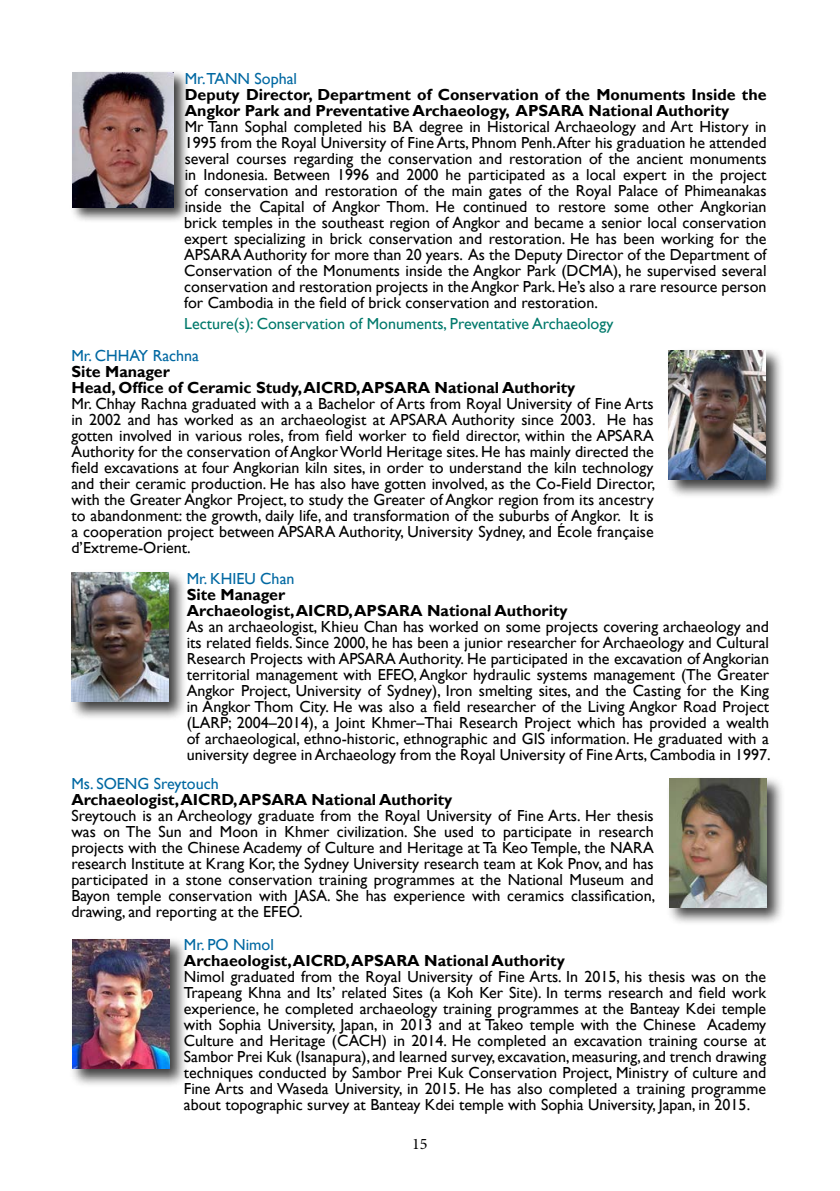
<style>
.page{position:relative;width:840px;height:1191px;background:#fff}
.page>*{position:absolute;margin:0;border:0;box-sizing:border-box;transform-origin:0 0}
.t1{font:16px/16px "Gill Sans";color:#000;text-align:justify}
.t2{font:700 16px/16px "Gill Sans";color:#000}
.t3{font:16px "Gill Sans";color:#0068a2}
.t4{font:16px "Gill Sans";color:#00796b}
.t5{font:16px "Minion Pro";color:#000}
</style>
<div class="page">
<div style="left:69px;top:70px;width:121px;height:153px;background:#000;opacity:.75"></div>
<img style="left:72px;top:72px;width:101px;height:135px">
<div style="left:665px;top:347px;width:119px;height:151px;background:#000;opacity:.75"></div>
<img style="left:668px;top:350px;width:97px;height:129px">
<div style="left:69px;top:570px;width:118px;height:151px;background:#000;opacity:.75"></div>
<img style="left:72px;top:572px;width:97px;height:130px">
<div style="left:665px;top:775px;width:119px;height:151px;background:#000;opacity:.75"></div>
<img style="left:668px;top:778px;width:97px;height:129px">
<div style="left:69px;top:936px;width:119px;height:151px;background:#000;opacity:.75"></div>
<img style="left:72px;top:939px;width:97px;height:129px">
<p class="t3" style="left:185px;top:69px;width:114px">Mr.TANN Sophal</p>
<p class="t2" style="left:185px;top:87px;width:583px">Deputy Director, Department of Conservation of the Monuments Inside the<br>Angkor Park and Preventative Archaeology, APSARA National Authority</p>
<p class="t1" style="left:184px;top:119px;width:583px">Mr Tann Sophal completed his BA degree in Historical Archaeology and Art History in 1995 from the Royal University of Fine Arts, Phnom Penh.After his graduation he attended several courses regarding the conservation and restoration of the ancient monuments in Indonesia. Between 1996 and 2000 he participated as a local expert in the project of conservation and restoration of the main gates of the Royal Palace of Phimeanakas inside the Capital of Angkor Thom. He continued to restore some other Angkorian brick temples in the southeast region of Angkor and became a senior local conservation expert specializing in brick conservation and restoration. He has been working for the APSARA Authority for more than 20 years. As the Deputy Director of the Department of Conservation of the Monuments inside the Angkor Park (DCMA), he supervised several conservation and restoration projects in the Angkor Park. He’s also a rare resource person for Cambodia in the field of brick conservation and restoration.</p>
<p class="t4" style="left:184px;top:315px;width:430px">Lecture(s): Conservation of Monuments, Preventative Archaeology</p>
<p class="t3" style="left:71px;top:346px;width:129px">Mr. CHHAY Rachna</p>
<p class="t2" style="left:71px;top:364px;width:505px">Site Manager<br>Head, Office of Ceramic Study, AICRD, APSARA National Authority</p>
<p class="t1" style="left:71px;top:396px;width:585px">Mr. Chhay Rachna graduated with a a Bachelor of Arts from Royal University of Fine Arts in 2002 and has worked as an archaeologist at APSARA Authority since 2003. He has gotten involved in various roles, from field worker to field director, within the APSARA Authority for the conservation of Angkor World Heritage sites. He has mainly directed the field excavations at four Angkorian kiln sites, in order to understand the kiln technology and their ceramic production. He has also have gotten involved, as the Co-Field Director, with the Greater Angkor Project, to study the Greater of Angkor region from its ancestry to abandonment: the growth, daily life, and transformation of the suburbs of Angkor. It is a cooperation project between APSARA Authority, University Sydney, and École française d’Extreme-Orient.</p>
<p class="t3" style="left:187px;top:569px;width:109px">Mr. KHIEU Chan</p>
<p class="t2" style="left:187px;top:586px;width:382px">Site Manager<br>Archaeologist, AICRD, APSARA National Authority</p>
<p class="t1" style="left:187px;top:618px;width:585px">As an archaeologist, Khieu Chan has worked on some projects covering archaeology and its related fields. Since 2000, he has been a junior researcher for Archaeology and Cultural Research Projects with APSARA Authority. He participated in the excavation of Angkorian territorial management with EFEO, Angkor hydraulic systems management (The Greater Angkor Project, University of Sydney), Iron smelting sites, and the Casting for the King in Angkor Thom City. He was also a field researcher of the Living Angkor Road Project (LARP; 2004–2014), a Joint Khmer–Thai Research Project which has provided a wealth of archaeological, ethno-historic, ethnographic and GIS information. He graduated with a university degree in Archaeology from the Royal University of Fine Arts, Cambodia in 1997.</p>
<p class="t3" style="left:71px;top:774px;width:149px">Ms. SOENG Sreytouch</p>
<p class="t2" style="left:71px;top:792px;width:382px">Archaeologist, AICRD, APSARA National Authority</p>
<p class="t1" style="left:71px;top:808px;width:585px">Sreytouch is an Archeology graduate from the Royal University of Fine Arts. Her thesis was on The Sun and Moon in Khmer civilization. She used to participate in research projects with the Chinese Academy of Culture and Heritage at Ta Keo Temple, the NARA research Institute at Krang Kor, the Sydney University research team at Kok Pnov, and has participated in a stone conservation training programmes at the National Museum and Bayon temple conservation with JASA. She has experience with ceramics classification, drawing, and reporting at the EFEO.</p>
<p class="t3" style="left:184px;top:935px;width:92px">Mr. PO Nimol</p>
<p class="t2" style="left:184px;top:953px;width:382px">Archaeologist, AICRD, APSARA National Authority</p>
<p class="t1" style="left:184px;top:969px;width:583px">Nimol graduated from the Royal University of Fine Arts. In 2015, his thesis was on the Trapeang Khna and Its’ related Sites (a Koh Ker Site). In terms research and field work experience, he completed archaeology training programmes at the Banteay Kdei temple with Sophia University, Japan, in 2013 and at Takeo temple with the Chinese Academy Culture and Heritage (CACH) in 2014. He completed an excavation training course at Sambor Prei Kuk (Isanapura), and learned survey, excavation, measuring, and trench drawing techniques conducted by Sambor Prei Kuk Conservation Project, Ministry of culture and Fine Arts and Waseda University, in 2015. He has also completed a training programme about topographic survey at Banteay Kdei temple with Sophia University, Japan, in 2015.</p>
<p class="t5" style="left:412px;top:1133px;width:17px">15</p>
</div>
